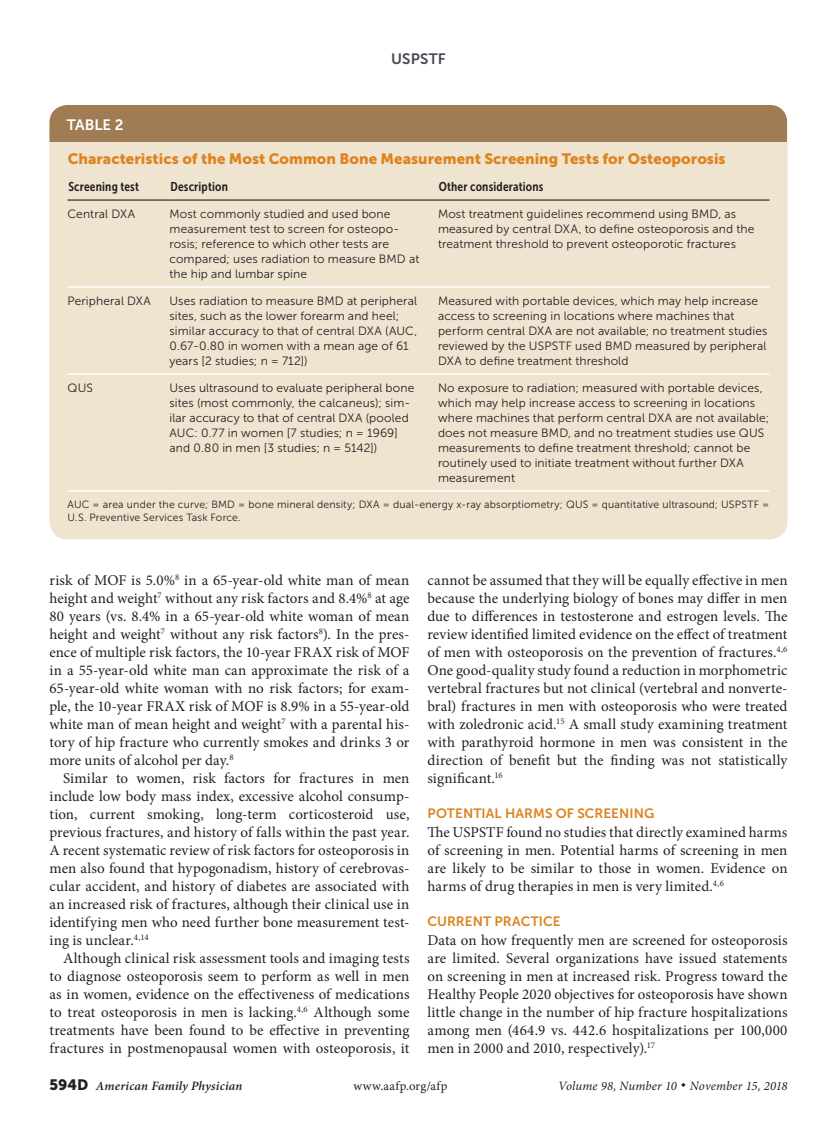
<style>
.page{position:relative;width:837px;height:1134px;background:#fff}
.page>*{position:absolute;margin:0;border:0;box-sizing:border-box;transform-origin:0 0}
.body_text{font:15px/18px "Minion Pro";letter-spacing:.005em;color:#231f20;text-align:justify}
.body_noindent{font:15px/18px "Minion Pro";letter-spacing:.005em;color:#231f20;text-align:justify}
.table_title{font:15px "Museo Sans 900";letter-spacing:.005em;color:#dd831e}
.t1{font:15px "Museo Sans 700";letter-spacing:.005em;color:#464b54}
.table{font:15px "Museo Sans 700";color:#fff}
.head2{font:13.5px "Museo Sans 700";letter-spacing:.005em;color:#dd831e}
.table_head{font:12.75px "Museo Sans Cond 700";letter-spacing:.015em;color:#231f20}
.t2{font:italic 12.75px "Minion Pro";letter-spacing:.01em;color:#231f20}
.t3{font:italic 600 12.75px "Minion Pro";letter-spacing:.015em;color:#231f20}
.t4{font:12.75px "Minion Pro";letter-spacing:.03em;color:#231f20}
.table_data_last_col{font:12px/15px "Museo Sans 300";letter-spacing:.01em;color:#231f20}
.table_data{font:12px/15px "Museo Sans 300";letter-spacing:.01em;color:#231f20}
.table_fig_note{font:10.5px/13.5px "Museo Sans 300";letter-spacing:.015em;color:#231f20}
.s1{font-family:"Museo Sans 900";font-weight:400;font-style:normal;font-size:15px}
</style>
<div class="page">
<div style="left:50px;top:105px;width:738px;height:434px;background:#efe4d0;border-radius:18px"></div>
<hr style="left:68px;top:286px;width:102px;height:2px;background:#fff">
<hr style="left:170px;top:286px;width:268px;height:2px;background:#fff">
<hr style="left:438px;top:286px;width:332px;height:2px;background:#fff">
<hr style="left:68px;top:373px;width:102px;height:2px;background:#fff">
<hr style="left:170px;top:373px;width:268px;height:2px;background:#fff">
<hr style="left:438px;top:373px;width:332px;height:2px;background:#fff">
<hr style="left:68px;top:200px;width:102px;height:1px;background:#231f20">
<hr style="left:170px;top:200px;width:268px;height:1px;background:#231f20">
<hr style="left:438px;top:200px;width:332px;height:1px;background:#231f20">
<hr style="left:68px;top:490px;width:102px;height:2px;background:#fff">
<hr style="left:170px;top:490px;width:268px;height:2px;background:#fff">
<hr style="left:438px;top:490px;width:332px;height:2px;background:#fff">
<div style="left:50px;top:105px;width:738px;height:37px;background:#9f7c54"></div>
<p class="t1" style="left:391px;top:50px;width:56px">USPSTF</p>
<p class="table" style="left:67px;top:116px;width:58px">TABLE 2</p>
<p class="table_title" style="left:68px;top:150px;width:659px">Characteristics of the Most Common Bone Measurement Screening Tests for Osteoporosis</p>
<p class="table_head" style="left:68px;top:180px;width:72px">Screening test</p>
<p class="table_head" style="left:170px;top:180px;width:59px">Description</p>
<p class="table_head" style="left:439px;top:180px;width:106px">Other considerations</p>
<p class="table_data" style="left:68px;top:207px;width:69px">Central DXA</p>
<p class="table_data" style="left:170px;top:207px;width:251px">Most commonly studied and used bone measurement test to screen for osteopo&shy;rosis; reference to which other tests are compared; uses radiation to measure BMD at the hip and lumbar spine</p>
<p class="table_data_last_col" style="left:438px;top:207px;width:318px">Most treatment guidelines recommend using BMD, as measured by central DXA, to define osteoporosis and the treatment threshold to prevent osteoporotic fractures</p>
<p class="table_data" style="left:68px;top:294px;width:85px">Peripheral DXA</p>
<p class="table_data" style="left:170px;top:294px;width:249px">Uses radiation to measure BMD at peripheral sites, such as the lower forearm and heel; similar accuracy to that of central DXA (AUC, 0.67-0.80 in women with a mean age of 61 years [2 studies; n = 712])</p>
<p class="table_data_last_col" style="left:438px;top:294px;width:331px">Measured with portable devices, which may help increase access to screening in locations where machines that perform central DXA are not available; no treatment studies reviewed by the USPSTF used BMD measured by peripheral DXA to define treatment threshold</p>
<p class="table_data" style="left:68px;top:381px;width:27px">QUS</p>
<p class="table_data" style="left:170px;top:381px;width:246px">Uses ultrasound to evaluate peripheral bone sites (most commonly, the calcaneus); sim&shy;ilar accuracy to that of central DXA (pooled AUC: 0.77 in women [7 studies; n = 1969] and 0.80 in men [3 studies; n = 5142])</p>
<p class="table_data_last_col" style="left:438px;top:381px;width:333px">No exposure to radiation; measured with portable devices, which may help increase access to screening in locations where machines that perform central DXA are not available; does not measure BMD, and no treatment studies use QUS measurements to define treatment threshold; cannot be routinely used to initiate treatment without further DXA measurement</p>
<p class="table_fig_note" style="left:68px;top:498px;width:704px">AUC = area under the curve; BMD = bone mineral density; DXA = dual-energy x-ray absorptiometry; QUS = quantitative ultrasound; USPSTF =<br>U.S. Preventive Services Task Force.</p>
<p class="body_text" style="left:50px;top:571px;width:362px">risk of MOF is 5.0%<sup>8</sup> in a 65-year-old white man of mean height and weight<sup>7</sup> without any risk factors and 8.4%<sup>8</sup> at age 80 years (vs. 8.4% in a 65-year-old white woman of mean height and weight<sup>7</sup> without any risk factors<sup>8</sup>). In the pres&shy;ence of multiple risk factors, the 10-year FRAX risk of MOF in a 55-year-old white man can approximate the risk of a 65-year-old white woman with no risk factors; for exam&shy;ple, the 10-year FRAX risk of MOF is 8.9% in a 55-year-old white man of mean height and weight<sup>7</sup> with a parental his&shy;tory of hip fracture who currently smokes and drinks 3 or more units of alcohol per day.<sup>8</sup></p>
<p class="body_text" style="left:50px;top:769px;width:362px;text-indent:14px">Similar to women, risk factors for fractures in men include low body mass index, excessive alcohol consump&shy;tion, current smoking, long-term corticosteroid use, previous fractures, and history of falls within the past year.<br>A recent systematic review of risk factors for osteoporosis in men also found that hypogonadism, history of cerebrovas&shy;cular accident, and history of diabetes are associated with an increased risk of fractures, although their clinical use in identifying men who need further bone measurement test&shy;ing is unclear.<sup>4,14</sup></p>
<p class="body_text" style="left:50px;top:949px;width:362px;text-indent:14px">Although clinical risk assessment tools and imaging tests to diagnose osteoporosis seem to perform as well in men as in women, evidence on the effectiveness of medications to treat osteoporosis in men is lacking.<sup>4,6</sup> Although some treatments have been found to be effective in preventing fractures in postmenopausal women with osteoporosis, it</p>
<p class="body_text" style="left:428px;top:571px;width:362px">cannot be assumed that they will be equally effective in men because the underlying biology of bones may differ in men due to differences in testosterone and estrogen levels. The review identified limited evidence on the effect of treatment of men with osteoporosis on the prevention of fractures.<sup>4,6<br></sup>One good-quality study found a reduction in morphometric vertebral fractures but not clinical (vertebral and nonverte&shy;bral) fractures in men with osteoporosis who were treated with zoledronic acid.<sup>15</sup> A small study examining treatment with parathyroid hormone in men was consistent in the direction of benefit but the finding was not statistically significant.<sup>16</sup></p>
<p class="head2" style="left:428px;top:805px;width:228px">POTENTIAL HARMS OF SCREENING</p>
<p class="body_noindent" style="left:428px;top:823px;width:362px">The USPSTF found no studies that directly examined harms of screening in men. Potential harms of screening in men are likely to be similar to those in women. Evidence on harms of drug therapies in men is very limited.<sup>4,6</sup></p>
<p class="head2" style="left:428px;top:913px;width:135px">CURRENT PRACTICE</p>
<p class="body_noindent" style="left:428px;top:931px;width:362px">Data on how frequently men are screened for osteoporosis are limited. Several organizations have issued statements on screening in men at increased risk. Progress toward the Healthy People 2020 objectives for osteoporosis have shown little change in the number of hip fracture hospitalizations among men (464.9 vs. 442.6 hospitalizations per 100,000 men in 2000 and 2010, respectively).<sup>17</sup></p>
<p class="t3" style="left:50px;top:1077px;width:194px"><span class="s1">594D</span> American Family Physician</p>
<p class="t4" style="left:353px;top:1078px;width:96px">www.aafp.org/afp</p>
<p class="t2" style="left:558px;top:1078px;width:231px">Volume 98, Number 10 ◆ November 15, 2018</p>
</div>
